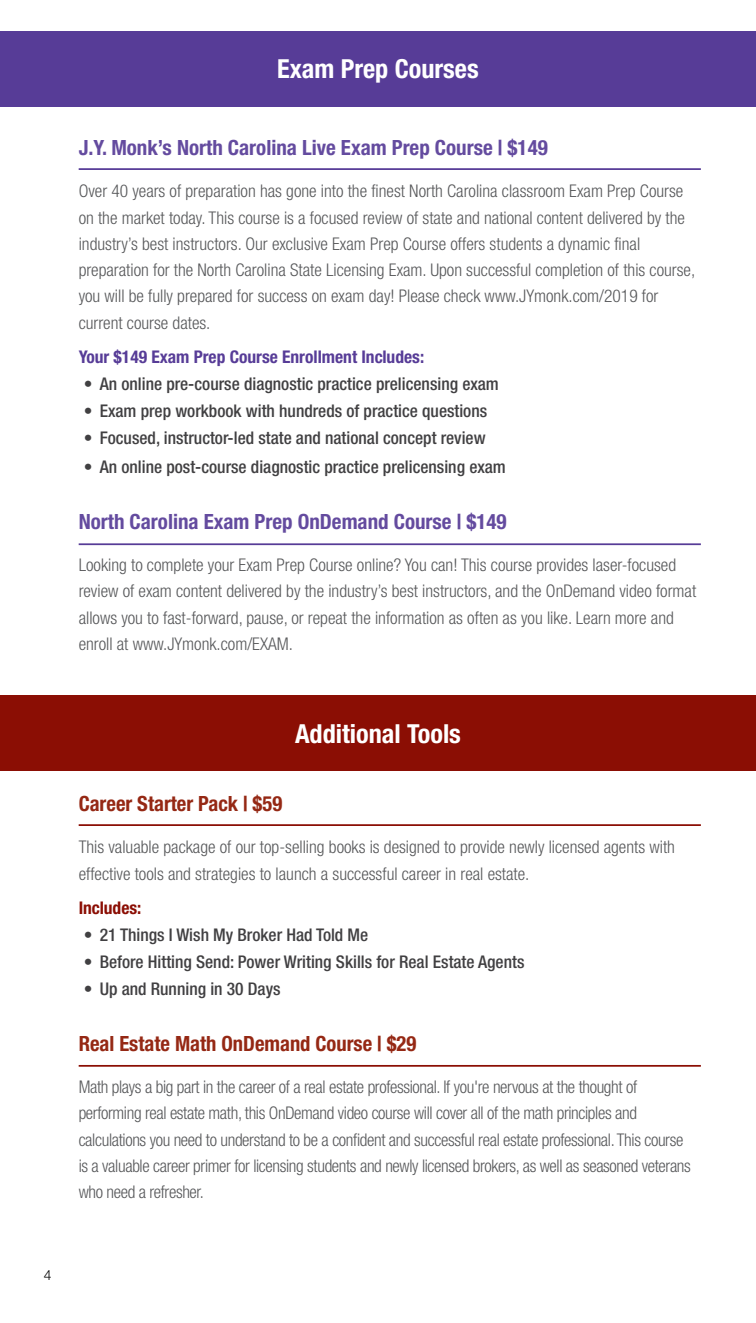
<style>
.page{position:relative;width:756px;height:1323px;background:#fff}
.page>*{position:absolute;margin:0;border:0;box-sizing:border-box;transform-origin:0 0}
.t1{font:700 condensed 26.25px "Helvetica Neue LT Std";color:#fff}
.t2{font:700 condensed 21px "Helvetica Neue LT Std";color:#644b9f}
.t3{font:700 condensed 21px "Helvetica Neue LT Std";color:#952814}
.t4{font:300 condensed 17.5px/26.2px "Helvetica Neue LT Std";color:#58595b}
.t5{font:300 condensed 17.5px/26.2px "Helvetica Neue LT Std";letter-spacing:-.02em;color:#58595b}
.t6{font:500 condensed 17.5px "Helvetica Neue LT Std";color:#414042}
.t7{font:700 condensed 17.5px "Helvetica Neue LT Std";color:#573c97}
.t8{font:700 condensed 17.5px "Helvetica Neue LT Std";color:#8b0e04}
.t9{font:300 14px "Helvetica Neue LT Std";color:#000}
</style>
<div class="page">
<div style="left:0;top:696px;width:756px;height:75px;background:#8b0e04"></div>
<div style="left:0;top:31px;width:756px;height:75px;background:#573c97"></div>
<hr style="left:79px;top:168px;width:622px;height:2px;background:#573c97">
<hr style="left:79px;top:543px;width:622px;height:2px;background:#573c97">
<hr style="left:79px;top:824px;width:622px;height:2px;background:#8b0e04">
<hr style="left:79px;top:1065px;width:622px;height:2px;background:#8b0e04">
<h1 class="t1" style="left:277px;top:53px;width:203px">Exam Prep Courses</h1>
<p class="t2" style="left:79px;top:135px;width:471px">J.Y. Monk’s North Carolina Live Exam Prep Course | $149</p>
<p class="t4" style="left:79px;top:178px;width:618px">Over 40 years of preparation has gone into the finest North Carolina classroom Exam Prep Course on the market today. This course is a focused review of state and national content delivered by the industry’s best instructors. Our exclusive Exam Prep Course offers students a dynamic final preparation for the North Carolina State Licensing Exam. Upon successful completion of this course, you will be fully prepared for success on exam day! Please check www.JYmonk.com/2019 for current course dates.</p>
<p class="t7" style="left:79px;top:346px;width:347px">Your $149 Exam Prep Course Enrollment Includes:</p>
<p class="t6" style="left:84px;top:373px;width:417px">• An online pre-course diagnostic practice prelicensing exam</p>
<p class="t6" style="left:84px;top:400px;width:405px">• Exam prep workbook with hundreds of practice questions</p>
<p class="t6" style="left:84px;top:428px;width:403px">• Focused, instructor-led state and national concept review</p>
<p class="t6" style="left:84px;top:456px;width:423px">• An online post-course diagnostic practice prelicensing exam</p>
<p class="t2" style="left:79px;top:509px;width:430px">North Carolina Exam Prep OnDemand Course | $149</p>
<p class="t4" style="left:79px;top:552px;width:619px">Looking to complete your Exam Prep Course online? You can! This course provides laser-focused review of exam content delivered by the industry’s best instructors, and the OnDemand video format allows you to fast-forward, pause, or repeat the information as often as you like. Learn more and enroll at www.JYmonk.com/EXAM.</p>
<h1 class="t1" style="left:295px;top:718px;width:167px">Additional Tools</h1>
<p class="t3" style="left:79px;top:791px;width:205px">Career Starter Pack | $59</p>
<p class="t4" style="left:79px;top:834px;width:598px">This valuable package of our top-selling books is designed to provide newly licensed agents with effective tools and strategies to launch a successful career in real estate.</p>
<p class="t8" style="left:79px;top:897px;width:64px">Includes:</p>
<p class="t6" style="left:84px;top:924px;width:286px">• 21 Things I Wish My Broker Had Told Me</p>
<p class="t6" style="left:84px;top:951px;width:442px">• Before Hitting Send: Power Writing Skills for Real Estate Agents</p>
<p class="t6" style="left:84px;top:979px;width:198px">• Up and Running in 30 Days</p>
<p class="t3" style="left:79px;top:1031px;width:339px">Real Estate Math OnDemand Course | $29</p>
<p class="t5" style="left:79px;top:1074px;width:614px">Math plays a big part in the career of a real estate professional. If you're nervous at the thought of performing real estate math, this OnDemand video course will cover all of the math principles and calculations you need to understand to be a confident and successful real estate professional. This course is a valuable career primer for licensing students and newly licensed brokers, as well as seasoned veterans who need a refresher.</p>
<p class="t9" style="left:44px;top:1267px;width:9px">4</p>
</div>
